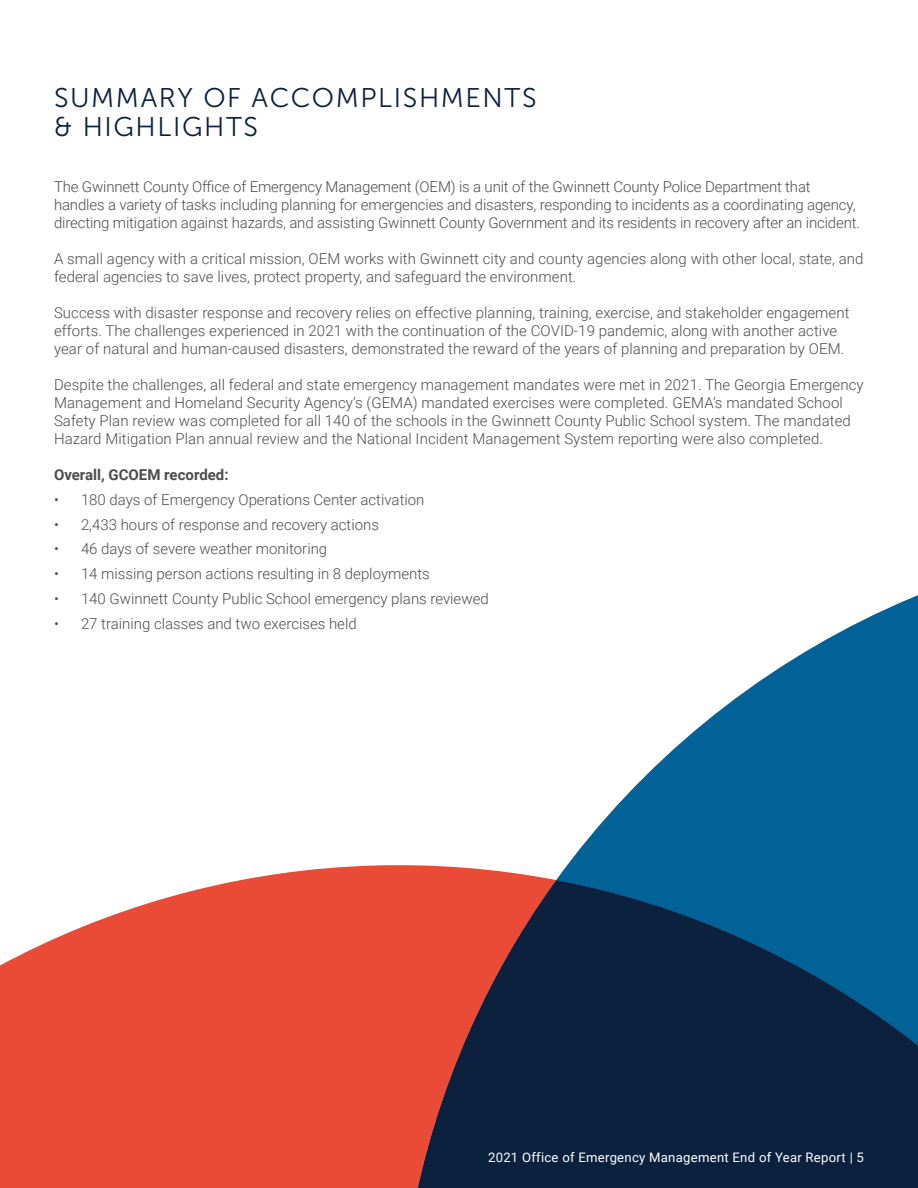
<style>
.page{position:relative;width:918px;height:1188px;background:#fff}
.page>*{position:absolute;margin:0;border:0;box-sizing:border-box;transform-origin:0 0}
.t1{font:27px/28.5px "Museo Sans 300";letter-spacing:.06em;color:#0b213e}
.body_text{font:300 15px/18px "Roboto";letter-spacing:.005em;color:#4b4c4d}
.body_text-2{font:700 15px "Roboto";color:#4b4c4d}
.t2{font:13.2px "Roboto";letter-spacing:.02em;color:#fff}
</style>
<div class="page">
<svg style="left:556px;top:595px;width:362px;height:285px;fill:#016298"></svg>
<svg style="left:0;top:865px;width:556px;height:323px;background:#eb5e4c"></svg>
<svg style="left:386px;top:880px;width:532px;height:308px;background:#2e3149"></svg>
<p class="t1" style="left:54px;top:84px;width:484px">SUMMARY OF ACCOMPLISHMENTS &amp; HIGHLIGHTS</p>
<p class="body_text" style="left:54px;top:177px;width:808px">The Gwinnett County Office of Emergency Management (OEM) is a unit of the Gwinnett County Police Department that handles a variety of tasks including planning for emergencies and disasters, responding to incidents as a coordinating agency, directing mitigation against hazards, and assisting Gwinnett County Government and its residents in recovery after an incident.</p>
<p class="body_text" style="left:54px;top:249px;width:811px">A small agency with a critical mission, OEM works with Gwinnett city and county agencies along with other local, state, and federal agencies to save lives, protect property, and safeguard the environment.</p>
<p class="body_text" style="left:54px;top:303px;width:797px">Success with disaster response and recovery relies on effective planning, training, exercise, and stakeholder engagement efforts. The challenges experienced in 2021 with the continuation of the COVID-19 pandemic, along with another active year of natural and human-caused disasters, demonstrated the reward of the years of planning and preparation by OEM.</p>
<p class="body_text" style="left:54px;top:375px;width:811px">Despite the challenges, all federal and state emergency management mandates were met in 2021. The Georgia Emergency Management and Homeland Security Agency’s (GEMA) mandated exercises were completed. GEMA’s mandated School Safety Plan review was completed for all 140 of the schools in the Gwinnett County Public School system. The mandated Hazard Mitigation Plan annual review and the National Incident Management System reporting were also completed.</p>
<p class="body_text-2" style="left:54px;top:464px;width:176px">Overall, GCOEM recorded:</p>
<p class="body_text" style="left:54px;top:490px;width:372px">• 180 days of Emergency Operations Center activation</p>
<p class="body_text" style="left:54px;top:515px;width:327px">• 2,433 hours of response and recovery actions</p>
<p class="body_text" style="left:54px;top:539px;width:275px">• 46 days of severe weather monitoring</p>
<p class="body_text" style="left:54px;top:564px;width:377px">• 14 missing person actions resulting in 8 deployments</p>
<p class="body_text" style="left:54px;top:589px;width:436px">• 140 Gwinnett County Public School emergency plans reviewed</p>
<p class="body_text" style="left:54px;top:614px;width:304px">• 27 training classes and two exercises held</p>
<p class="t2" style="left:488px;top:1148px;width:377px">2021 Office of Emergency Management End of Year Report | 5</p>
</div>
